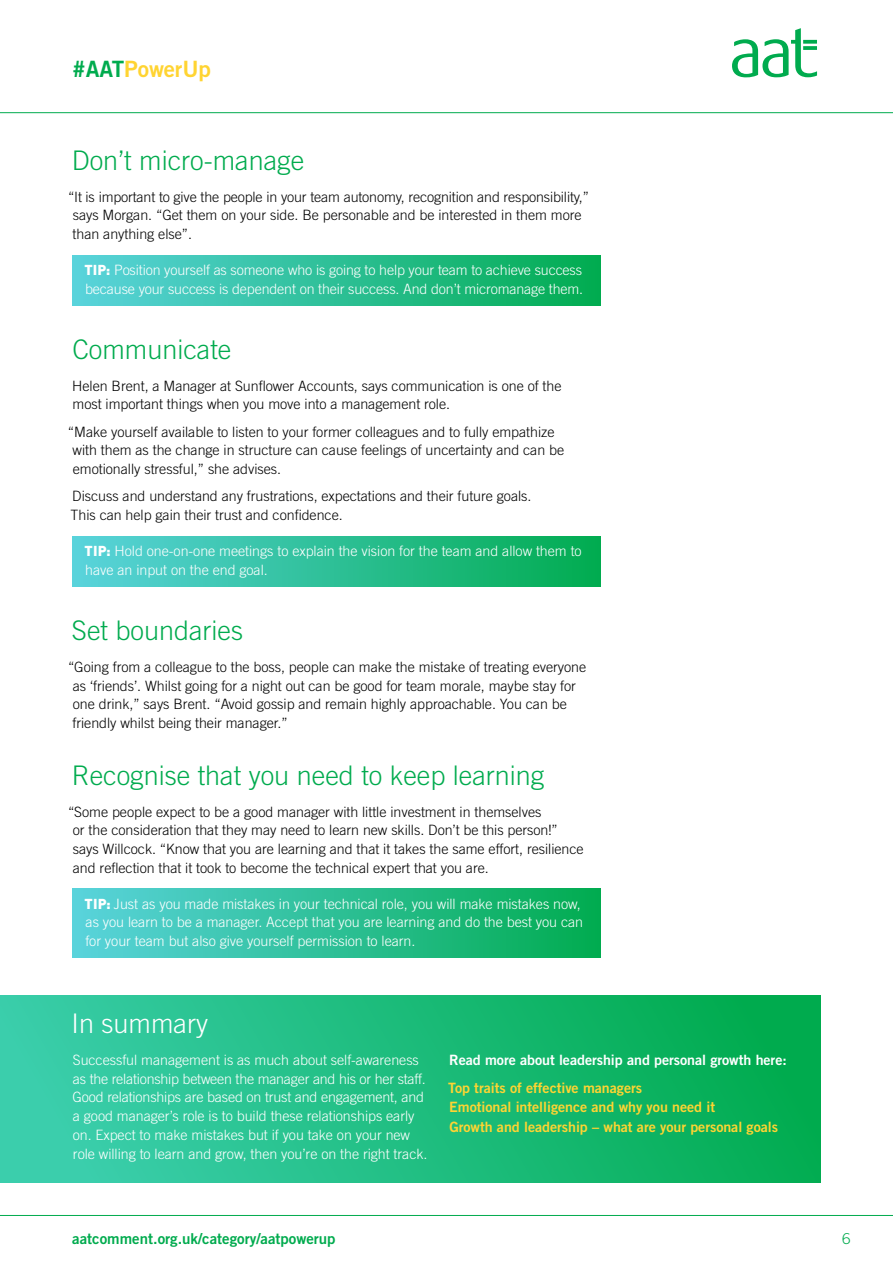
<style>
.page{position:relative;width:893px;height:1263px;background:#fff}
.page>*{position:absolute;margin:0;border:0;box-sizing:border-box;transform-origin:0 0}
.t1{font:300 27px "Trade Gothic";color:#00ab4e}
.t2{font:300 27px "Trade Gothic";color:#fff}
.t3{font:22.5px "Trade Gothic Bold Two";letter-spacing:-.005em;color:#ffd432}
.t4{font:15px "Trade Gothic Bold Two";color:#00ab4e}
.t5{font:300 15px "Trade Gothic";color:#00ab4e}
.t6{font:300 14.25px/18.8px "Trade Gothic";letter-spacing:-.005em;color:#000}
.t7{font:300 14.25px/18.8px "Trade Gothic";letter-spacing:-.005em;color:#fff}
.t8{font:14.25px "Trade Gothic Bold Two";letter-spacing:-.005em;color:#ffd432}
.t9{font:14.25px "Trade Gothic Bold Two";letter-spacing:-.005em;color:#fff}
.s1{color:#00ab4e}
.s2{font-family:"DINOT";font-weight:900}
</style>
<div class="page">
<hr style="left:0;top:112px;width:893px;height:1px;background:#00ab4e">
<hr style="left:0;top:1215px;width:893px;height:1px;background:#00ab4e">
<svg style="left:732px;top:28px;width:85px;height:49px"></svg>
<svg style="left:803px;top:40px;width:14px;height:4px"></svg>
<svg style="left:803px;top:46px;width:14px;height:4px"></svg>
<div style="left:72px;top:255px;width:529px;height:50px;background:linear-gradient(to right,#5ad3dc,#01ab4f)"></div>
<div style="left:72px;top:536px;width:529px;height:50px;background:linear-gradient(to right,#5ad3dc,#01ab4f)"></div>
<div style="left:72px;top:889px;width:529px;height:68px;background:linear-gradient(to right,#5ad3dc,#01ab4f)"></div>
<div style="left:0;top:995px;width:821px;height:187px;background:linear-gradient(to right,#3dcfb0,#00aa4c)"></div>
<h2 class="t3" style="left:72px;top:55px;width:140px"><span class="s1">#AAT</span>PowerUp</h2>
<p class="t1" style="left:72px;top:144px;width:234px">Don’t micro-manage</p>
<p class="t6" style="left:73px;top:187px;width:518px;text-indent:-5px">“It is important to give the people in your team autonomy, recognition and responsibility,” says Morgan. “Get them on your side. Be personable and be interested in them more than anything else”.</p>
<p class="t7" style="left:85px;top:260px;width:500px"><span class="s2">TIP:</span> Position yourself as someone who is going to help your team to achieve success because your success is dependent on their success. And don’t micromanage them.</p>
<p class="t1" style="left:72px;top:334px;width:161px">Communicate</p>
<p class="t6" style="left:72px;top:376px;width:491px">Helen Brent, a Manager at Sunfower Accounts, says communication is one of the most important things when you move into a management role.</p>
<p class="t6" style="left:73px;top:422px;width:493px;text-indent:-5px">“Make yourself available to listen to your former colleagues and to fully empathize with them as the change in structure can cause feelings of uncertainty and can be emotionally stressful,” she advises.</p>
<p class="t6" style="left:71px;top:487px;width:462px">Discuss and understand any frustrations, expectations and their future goals.<br>This can help gain their trust and confdence.</p>
<p class="t7" style="left:85px;top:541px;width:499px"><span class="s2">TIP:</span> Hold one-on-one meetings to explain the vision for the team and allow them to have an input on the end goal.</p>
<p class="t1" style="left:72px;top:615px;width:173px">Set boundaries</p>
<p class="t6" style="left:73px;top:657px;width:515px;text-indent:-5px">“Going from a colleague to the boss, people can make the mistake of treating everyone as ‘friends’. Whilst going for a night out can be good for team morale, maybe stay for one drink,” says Brent. “Avoid gossip and remain highly approachable. You can be friendly whilst being their manager.”</p>
<p class="t1" style="left:72px;top:759px;width:474px">Recognise that you need to keep learning</p>
<p class="t6" style="left:73px;top:802px;width:512px;text-indent:-5px">“Some people expect to be a good manager with little investment in themselves<br>or the consideration that they may need to learn new skills. Don’t be this person!” says Willcock. “Know that you are learning and that it takes the same effort, resilience and refection that it took to become the technical expert that you are.</p>
<p class="t7" style="left:85px;top:894px;width:500px"><span class="s2">TIP:</span> Just as you made mistakes in your technical role, you will make mistakes now, as you learn to be a manager. Accept that you are learning and do the best you can for your team but also give yourself permission to learn.</p>
<p class="t2" style="left:72px;top:1008px;width:138px">In summary</p>
<p class="t7" style="left:73px;top:1050px;width:348px">Successful management is as much about self-awareness</p>
<p class="t9" style="left:449px;top:1051px;width:339px">Read more about leadership and personal growth here:</p>
<p class="t7" style="left:73px;top:1069px;width:355px">as the relationship between the manager and his or her staff.</p>
<p class="t8" style="left:448px;top:1079px;width:195px">Top traits of effective managers</p>
<p class="t7" style="left:73px;top:1088px;width:353px">Good relationships are based on trust and engagement, and</p>
<p class="t8" style="left:449px;top:1098px;width:267px">Emotional intelligence and why you need it</p>
<p class="t7" style="left:73px;top:1106px;width:343px">a good manager’s role is to build these relationships early</p>
<p class="t8" style="left:449px;top:1118px;width:330px">Growth and leadership – what are your personal goals</p>
<p class="t7" style="left:73px;top:1125px;width:356px">on. Expect to make mistakes but if you take on your new role willing to learn and grow, then you’re on the right track.</p>
<p class="t4" style="left:72px;top:1229px;width:265px">aatcomment.org.uk/category/aatpowerup</p>
<p class="t5" style="left:842px;top:1229px;width:10px">6</p>
</div>
